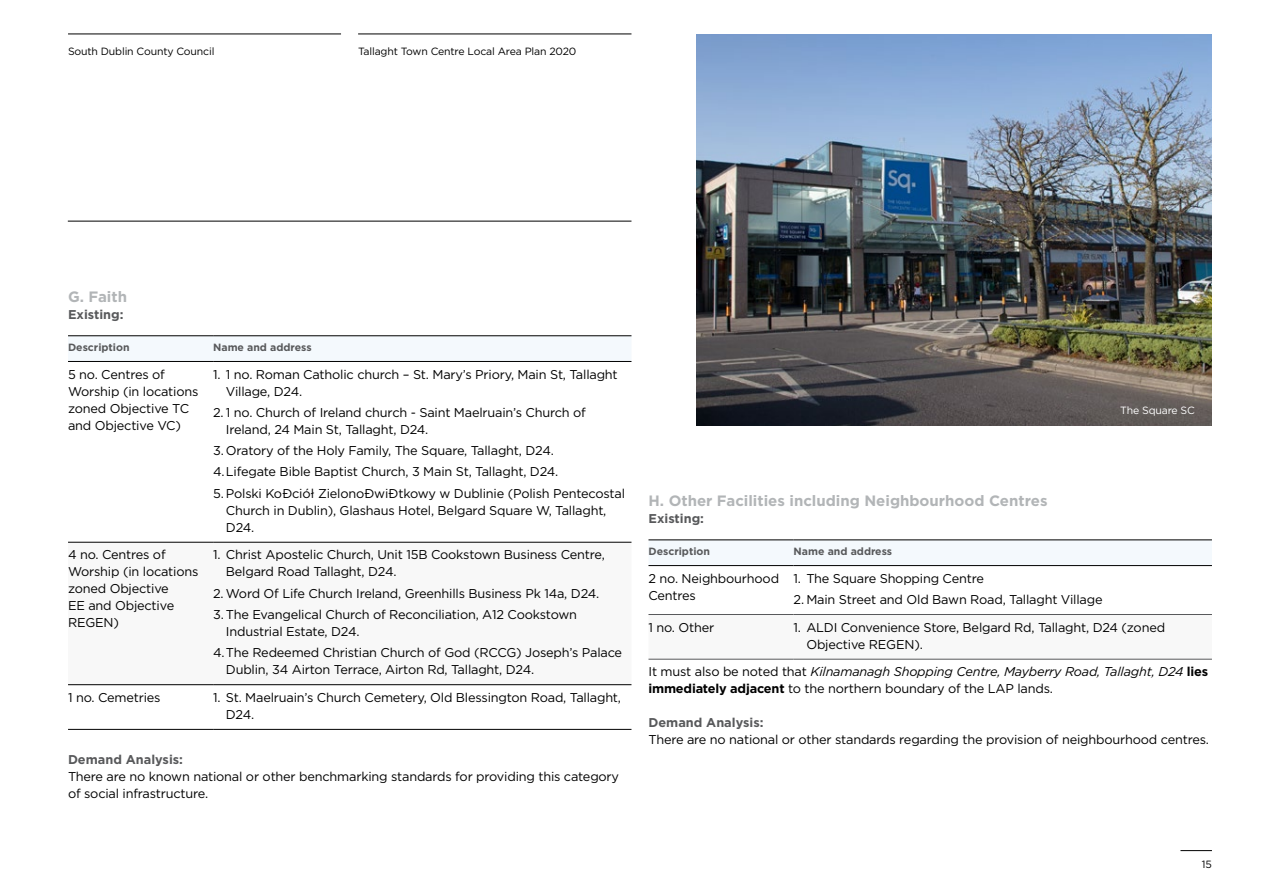
<style>
.page{position:relative;width:1263px;height:893px;background:#fff}
.page>*{position:absolute;margin:0;border:0;box-sizing:border-box;transform-origin:0 0}
.t1{font:700 15px "Gotham";color:#b2b5b7}
.t2{font:12.75px/17px "Gotham";letter-spacing:-.015em;color:#000}
.t3{font:700 12.75px "Gotham";color:#58595b}
.t4{font:10.5px "Gotham";letter-spacing:-.015em;color:#000}
.t5{font:700 10.5px "Gotham";color:#58595b}
.t6{font:10.5px "Gotham";letter-spacing:-.015em;color:#fff}
.s1{font-style:italic}
.s2{font-weight:700}
</style>
<div class="page">
<div style="left:68px;top:336px;width:563px;height:25px;background:#f4f9fd"></div>
<svg style="left:68px;top:541px;width:563px;height:188px"></svg>
<svg style="left:68px;top:543px;width:563px;height:141px"></svg>
<hr style="left:68px;top:335px;width:145px;height:1px;background:#000">
<hr style="left:68px;top:361px;width:145px;height:1px;background:#000">
<hr style="left:213px;top:335px;width:418px;height:1px;background:#000">
<hr style="left:213px;top:361px;width:418px;height:1px;background:#000">
<hr style="left:68px;top:542px;width:145px;height:1px;background:#000">
<hr style="left:213px;top:542px;width:418px;height:1px;background:#000">
<hr style="left:68px;top:684px;width:145px;height:1px;background:#000">
<hr style="left:213px;top:684px;width:418px;height:1px;background:#000">
<hr style="left:68px;top:729px;width:145px;height:1px;background:#000">
<hr style="left:213px;top:729px;width:418px;height:1px;background:#000">
<hr style="left:68px;top:221px;width:563px;height:1px;background:#000">
<svg style="left:648px;top:541px;width:564px;height:118px"></svg>
<hr style="left:648px;top:540px;width:146px;height:1px;background:#000">
<hr style="left:648px;top:565px;width:146px;height:1px;background:#000">
<hr style="left:794px;top:540px;width:418px;height:1px;background:#000">
<hr style="left:794px;top:565px;width:418px;height:1px;background:#000">
<hr style="left:648px;top:614px;width:146px;height:1px;background:#58595b">
<hr style="left:794px;top:614px;width:418px;height:1px;background:#58595b">
<hr style="left:648px;top:659px;width:146px;height:1px;background:#58595b">
<hr style="left:794px;top:659px;width:418px;height:1px;background:#58595b">
<img style="left:697px;top:34px;width:514px;height:391px">
<hr style="left:68px;top:34px;width:273px;height:1px;background:#000">
<hr style="left:1180px;top:850px;width:32px;height:1px;background:#000">
<hr style="left:358px;top:34px;width:273px;height:1px;background:#000">
<p class="t4" style="left:68px;top:46px;width:148px">South Dublin County Council</p>
<p class="t4" style="left:358px;top:46px;width:220px">Tallaght Town Centre Local Area Plan 2020</p>
<p class="t1" style="left:68px;top:288px;width:60px">G. Faith</p>
<p class="t3" style="left:68px;top:307px;width:57px">Existing:</p>
<p class="t5" style="left:68px;top:341px;width:63px">Description</p>
<p class="t5" style="left:213px;top:341px;width:100px">Name and address</p>
<p class="t2" style="left:68px;top:365px;width:132px">5 no. Centres of<br>Worship (in locations zoned Objective TC and Objective VC)</p>
<p class="t2" style="left:226px;top:365px;width:393px;text-indent:-13px">1. 1 no. Roman Catholic church – St. Mary’s Priory, Main St, Tallaght<br>Village, D24.</p>
<p class="t2" style="left:226px;top:404px;width:361px;text-indent:-13px">2. 1 no. Church of Ireland church - Saint Maelruain’s Church of<br>Ireland, 24 Main St, Tallaght, D24.</p>
<p class="t2" style="left:213px;top:440px;width:347px;line-height:21.3px">3. Oratory of the Holy Family, The Square, Tallaght, D24.<br>4.Lifegate Bible Baptist Church, 3 Main St, Tallaght, D24.</p>
<p class="t2" style="left:226px;top:484px;width:401px;text-indent:-13px">5. Polski Kościół Zielonoświątkowy w Dublinie (Polish Pentecostal<br>Church in Dublin), Glashaus Hotel, Belgard Square W, Tallaght,<br>D24.</p>
<p class="t2" style="left:68px;top:546px;width:132px">4 no. Centres of<br>Worship (in locations zoned Objective<br>EE and Objective<br>REGEN)</p>
<p class="t2" style="left:226px;top:546px;width:380px;text-indent:-13px">1. Christ Apostelic Church, Unit 15B Cookstown Business Centre,<br>Belgard Road Tallaght, D24.</p>
<p class="t2" style="left:213px;top:584px;width:388px">2. Word Of Life Church Ireland, Greenhills Business Pk 14a, D24.</p>
<p class="t2" style="left:226px;top:605px;width:353px;text-indent:-13px">3. The Evangelical Church of Reconciliation, A12 Cookstown<br>Industrial Estate, D24.</p>
<p class="t2" style="left:226px;top:644px;width:398px;text-indent:-13px">4.The Redeemed Christian Church of God (RCCG) Joseph’s Palace<br>Dublin, 34 Airton Terrace, Airton Rd, Tallaght, D24.</p>
<p class="t2" style="left:68px;top:688px;width:94px">1 no. Cemetries</p>
<p class="t2" style="left:226px;top:688px;width:397px;text-indent:-13px">1. St. Maelruain’s Church Cemetery, Old Blessington Road, Tallaght,<br>D24.</p>
<p class="t3" style="left:68px;top:752px;width:117px">Demand Analysis:</p>
<p class="t2" style="left:68px;top:767px;width:553px">There are no known national or other benchmarking standards for providing this category of social infrastructure.</p>
<p class="t6" style="left:1120px;top:404px;width:76px">The Square SC</p>
<p class="t1" style="left:648px;top:492px;width:400px">H. Other Facilities including Neighbourhood Centres</p>
<p class="t3" style="left:648px;top:511px;width:57px">Existing:</p>
<p class="t5" style="left:648px;top:545px;width:63px">Description</p>
<p class="t5" style="left:794px;top:545px;width:100px">Name and address</p>
<p class="t2" style="left:648px;top:569px;width:132px">2 no. Neighbourhood<br>Centres</p>
<p class="t2" style="left:794px;top:569px;width:192px">1. The Square Shopping Centre</p>
<p class="t2" style="left:794px;top:591px;width:310px">2. Main Street and Old Bawn Road, Tallaght Village</p>
<p class="t2" style="left:648px;top:618px;width:67px">1 no. Other</p>
<p class="t2" style="left:806px;top:618px;width:360px;text-indent:-13px">1. ALDI Convenience Store, Belgard Rd, Tallaght, D24 (zoned<br>Objective REGEN).</p>
<p class="t2" style="left:648px;top:663px;width:561px">It must also be noted that <span class="s1">Kilnamanagh Shopping Centre, Mayberry Road, Tallaght, D24</span> <span class="s2">lies immediately adjacent</span> to the northern boundary of the LAP lands.</p>
<p class="t3" style="left:648px;top:715px;width:117px">Demand Analysis:</p>
<p class="t2" style="left:648px;top:731px;width:562px">There are no national or other standards regarding the provision of neighbourhood centres.</p>
<p class="t4" style="left:1202px;top:858px;width:12px">15</p>
</div>
